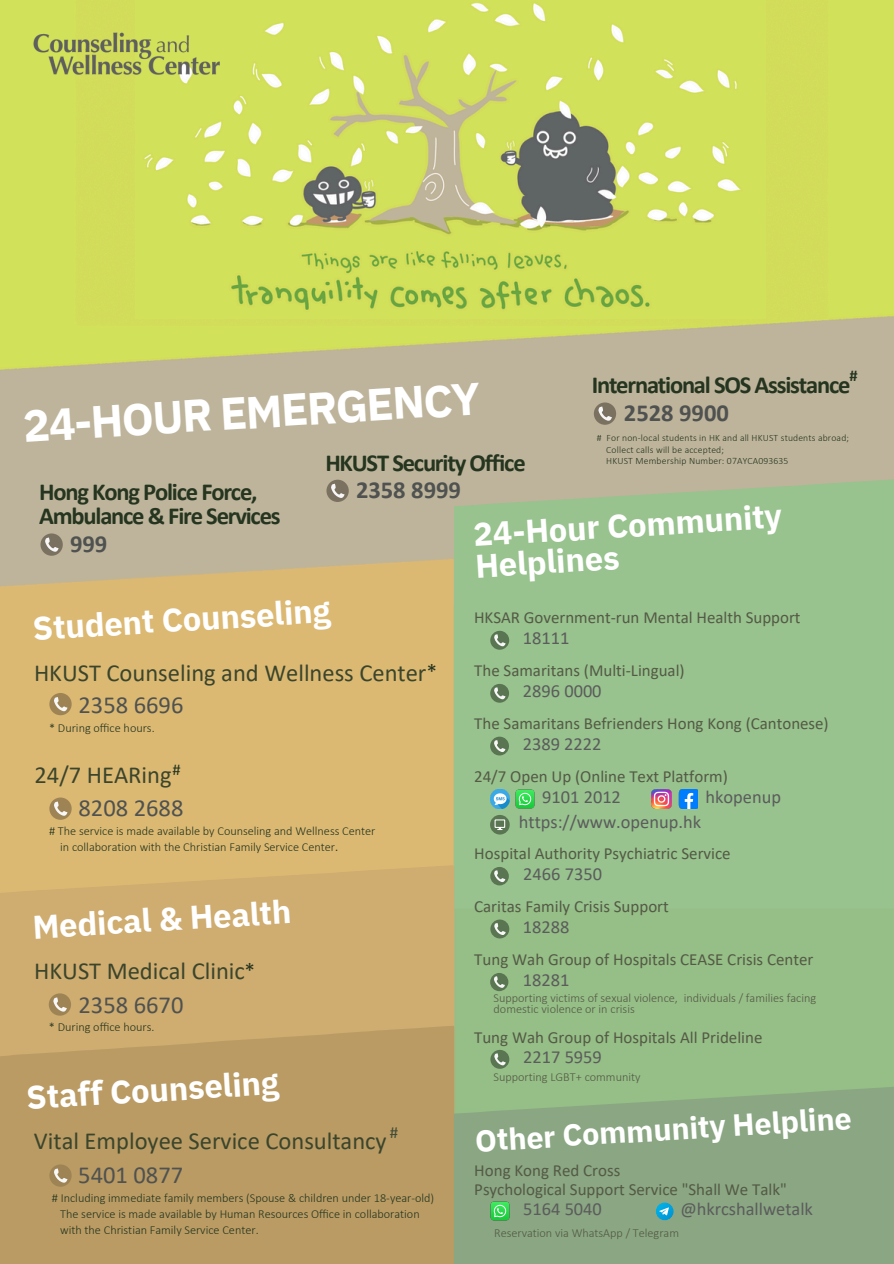
<style>
.page{position:relative;width:894px;height:1264px;background:#fff}
.page>*{position:absolute;margin:0;border:0;box-sizing:border-box;transform-origin:0 0}
.t1{font:700 44.85px "IBM Plex Sans";color:#fff}
.t2{font:700 32.7px/32.1px "IBM Plex Sans";color:#fff}
.t3{font:700 30.45px "IBM Plex Sans";color:#fff}
.t4{font:24.6px "Calibri";color:#3b452c}
.t5{font:700 24.45px "Calibri";letter-spacing:-.05em;color:#25351f}
.t6{font:24.45px "Calibri";color:#3b452c}
.t7{font:24.45px "Calibri";color:#4f5250}
.t8{font:700 24.45px "Calibri";color:#4f5250}
.t9{font:21.75px "Calibri";color:#253520}
.t10{font:18.45px "Calibri";color:#5b5c5c}
.t11{font:16.95px/18.5px "Calibri";color:#545a45}
.t12{font:16.95px "Calibri";color:#424c37}
.t13{font:700 16.5px "Calibri";color:#25351f}
.t14{font:16.5px "Calibri";color:#253520}
.t15{font:300 12.3px/16.4px "Calibri";color:#25351f}
.t16{font:300 12.3px/10.9px "Calibri";color:#545a45}
.t17{font:300 9.6px "Calibri";letter-spacing:.015em;color:#25351f}
.s1{font-weight:400}
.s2{font-family:"Noto Sans"}
</style>
<div class="page">
<img style="left:0;top:0;width:893px;height:1085px">
<svg style="left:454px;top:478px;width:439px;height:160px;background:#9bc08f"></svg>
<div style="left:454px;top:638px;width:439px;height:270px;background:#98c28e"></div>
<svg style="left:0;top:865px;width:454px;height:160px;background:#d0ad6f"></svg>
<div style="left:0;top:1025px;width:454px;height:238px;background:#ba9b64"></div>
<div style="left:49px;top:693px;width:23px;height:22px;background:#9e8455;border-radius:50%"></div>
<svg style="left:54px;top:697px;width:13px;height:14px"></svg>
<div style="left:49px;top:797px;width:23px;height:22px;background:#9e8455;border-radius:50%"></div>
<svg style="left:54px;top:801px;width:13px;height:14px"></svg>
<div style="left:49px;top:1164px;width:23px;height:22px;background:#9e8455;border-radius:50%"></div>
<svg style="left:54px;top:1168px;width:13px;height:14px"></svg>
<div style="left:49px;top:993px;width:22px;height:22px;background:#9e8455;border-radius:50%"></div>
<svg style="left:53px;top:997px;width:14px;height:14px"></svg>
<div style="left:490px;top:684px;width:19px;height:18px;background:#597551;border-radius:50%"></div>
<svg style="left:494px;top:687px;width:11px;height:12px"></svg>
<div style="left:326px;top:479px;width:22px;height:23px;background:#7a7160;border-radius:50%"></div>
<svg style="left:331px;top:483px;width:13px;height:15px"></svg>
<div style="left:40px;top:533px;width:23px;height:22px;background:#7a7160;border-radius:50%"></div>
<svg style="left:45px;top:537px;width:14px;height:14px"></svg>
<div style="left:490px;top:631px;width:19px;height:18px;background:#597551;border-radius:50%"></div>
<svg style="left:494px;top:634px;width:11px;height:12px"></svg>
<svg style="left:593px;top:402px;width:23px;height:23px"></svg>
<svg style="left:598px;top:406px;width:13px;height:15px"></svg>
<div style="left:490px;top:867px;width:18px;height:18px;background:#597551;border-radius:50%"></div>
<svg style="left:494px;top:870px;width:11px;height:12px"></svg>
<svg style="left:490px;top:919px;width:19px;height:19px"></svg>
<svg style="left:494px;top:922px;width:11px;height:13px"></svg>
<svg style="left:490px;top:1049px;width:19px;height:19px"></svg>
<svg style="left:494px;top:1053px;width:11px;height:12px"></svg>
<svg style="left:490px;top:972px;width:18px;height:19px"></svg>
<svg style="left:493px;top:976px;width:12px;height:11px"></svg>
<div style="left:454px;top:1085px;width:439px;height:178px;background:#8aa682"></div>
<svg style="left:656px;top:1202px;width:17px;height:18px"></svg>
<div style="left:490px;top:736px;width:19px;height:19px;background:#597551;border-radius:50%"></div>
<svg style="left:494px;top:740px;width:11px;height:12px"></svg>
<img style="left:651px;top:789px;width:20px;height:19px">
<img style="left:515px;top:789px;width:19px;height:19px">
<img style="left:678px;top:789px;width:19px;height:19px">
<img style="left:490px;top:1201px;width:19px;height:19px">
<img style="left:490px;top:789px;width:19px;height:19px">
<svg style="left:490px;top:815px;width:19px;height:19px"></svg>
<img style="left:135px;top:0;width:630px;height:319px">
<img style="left:28px;top:16px;width:201px;height:70px">
<h6 class="t1" style="left:21px;top:398px;width:459px;rotate:-4deg">24-HOUR EMERGENCY</h6>
<h5 class="t5" style="left:325px;top:452px;width:202px">HKUST Security Office</h5>
<p class="t13" style="left:849px;top:369px;width:10px">#</p>
<h5 class="t5" style="left:591px;top:374px;width:260px">International SOS Assistance</h5>
<h5 class="t8" style="left:623px;top:402px;width:106px">2528 9900</h5>
<h5 class="t17" style="left:596px;top:434px;width:253px"># For non-local students in HK and all HKUST students abroad;</h5>
<h5 class="t17" style="left:606px;top:445px;width:119px">Collect calls will be accepted;</h5>
<h5 class="t17" style="left:606px;top:456px;width:184px">HKUST Membership Number: 07AYCA093635</h5>
<h5 class="t5" style="left:39px;top:482px;width:220px">Hong Kong Police Force,</h5>
<h5 class="t8" style="left:356px;top:479px;width:106px">2358 8999</h5>
<h5 class="t5" style="left:39px;top:506px;width:243px">Ambulance &amp; Fire Services</h5>
<p class="t8" style="left:70px;top:533px;width:39px">999</p>
<h4 class="t2" style="left:32px;top:610px;width:299px;rotate:-3deg">Student Counseling</h4>
<h4 class="t9" style="left:426px;top:662px;width:12px">*</h4>
<h2 class="t6" style="left:34px;top:662px;width:394px">HKUST Counseling and Wellness Center</h2>
<h3 class="t7" style="left:78px;top:694px;width:106px">2358 6696</h3>
<h6 class="t15" style="left:49px;top:720px;width:107px">* During office hours.</h6>
<h4 class="t14" style="left:172px;top:762px;width:10px">#</h4>
<h4 class="t6" style="left:34px;top:765px;width:138px">24/7 HEARing</h4>
<p class="t7" style="left:78px;top:797px;width:106px">8208 2688</p>
<h3 class="t15" style="left:60px;top:823px;width:317px;text-indent:-11px"># The service is made available by Counseling and Wellness Center in collaboration with the Christian Family Service Center<span class="s1">.</span></h3>
<p class="t2" style="left:32px;top:909px;width:260px;rotate:-3deg">Medical &amp; Health</p>
<h3 class="t6" style="left:34px;top:960px;width:212px">HKUST Medical Clinic</h3>
<h2 class="t7" style="left:78px;top:994px;width:106px">2358 6670</h2>
<h4 class="t9" style="left:244px;top:962px;width:13px">*</h4>
<h6 class="t15" style="left:49px;top:1019px;width:107px">* During office hours.</h6>
<h4 class="t2" style="left:26px;top:1079px;width:254px;rotate:-3deg">Sta<span class="s2">ff</span> Counseling</h4>
<h6 class="t12" style="left:389px;top:1125px;width:10px">#</h6>
<h4 class="t4" style="left:34px;top:1130px;width:354px">Vital Employee Service Consultancy</h4>
<p class="t7" style="left:78px;top:1164px;width:106px">5401 0877</p>
<p class="t15" style="left:52px;top:1190px;width:384px;text-align:center"># Including immediate family members (Spouse &amp; children under 18-year-old)<br>The service is made available by Human Resources Office in collaboration</p>
<h4 class="t15" style="left:60px;top:1222px;width:200px">with the Christian Family Service Center.</h4>
<h2 class="t2" style="left:472px;top:516px;width:310px;rotate:-3deg">24-Hour Community<br>Helplines</h2>
<p class="t11" style="left:474px;top:610px;width:328px">HKSAR Government-run Mental Health Support</p>
<p class="t10" style="left:522px;top:630px;width:48px">18111</p>
<p class="t11" style="left:474px;top:662px;width:212px">The Samaritans (Multi-Lingual)</p>
<p class="t10" style="left:523px;top:683px;width:80px">2896 0000</p>
<h3 class="t11" style="left:474px;top:715px;width:356px">The Samaritans Befrienders Hong Kong (Cantonese)</h3>
<p class="t10" style="left:522px;top:736px;width:80px">2389 2222</p>
<p class="t11" style="left:474px;top:768px;width:255px">24/7 Open Up (Online Text Platform)</p>
<h5 class="t10" style="left:542px;top:789px;width:80px">9101 2012</h5>
<h5 class="t10" style="left:705px;top:789px;width:77px">hkopenup</h5>
<h5 class="t10" style="left:518px;top:814px;width:184px">https://www.openup.hk</h5>
<h6 class="t11" style="left:474px;top:846px;width:258px">Hospital Authority Psychiatric Service</h6>
<h5 class="t10" style="left:523px;top:866px;width:80px">2466 7350</h5>
<h5 class="t11" style="left:474px;top:898px;width:196px">Caritas Family Crisis Support</h5>
<h5 class="t10" style="left:523px;top:919px;width:48px">18288</h5>
<h5 class="t11" style="left:474px;top:951px;width:340px">Tung Wah Group of Hospitals CEASE Crisis Center</h5>
<h5 class="t16" style="left:493px;top:993px;width:324px">Supporting victims of sexual violence, individuals / families facing domestic violence or in crisis</h5>
<h5 class="t10" style="left:522px;top:972px;width:48px">18281</h5>
<h6 class="t11" style="left:474px;top:1029px;width:290px">Tung Wah Group of Hospitals All Prideline</h6>
<p class="t10" style="left:523px;top:1049px;width:80px">2217 5959</p>
<h1 class="t16" style="left:493px;top:1072px;width:148px">Supporting LGBT+ community</h1>
<p class="t3" style="left:474px;top:1118px;width:378px;rotate:-3deg">Other Community Helpline</p>
<h2 class="t11" style="left:474px;top:1162px;width:314px">Hong Kong Red Cross<br>Psychological Support Service "Shall We Talk"</h2>
<h5 class="t10" style="left:523px;top:1201px;width:80px">5164 5040</h5>
<p class="t10" style="left:680px;top:1201px;width:134px">@hkrcshallwetalk</p>
<h5 class="t16" style="left:494px;top:1228px;width:186px">Reservation via WhatsApp / Telegram</h5>
</div>
